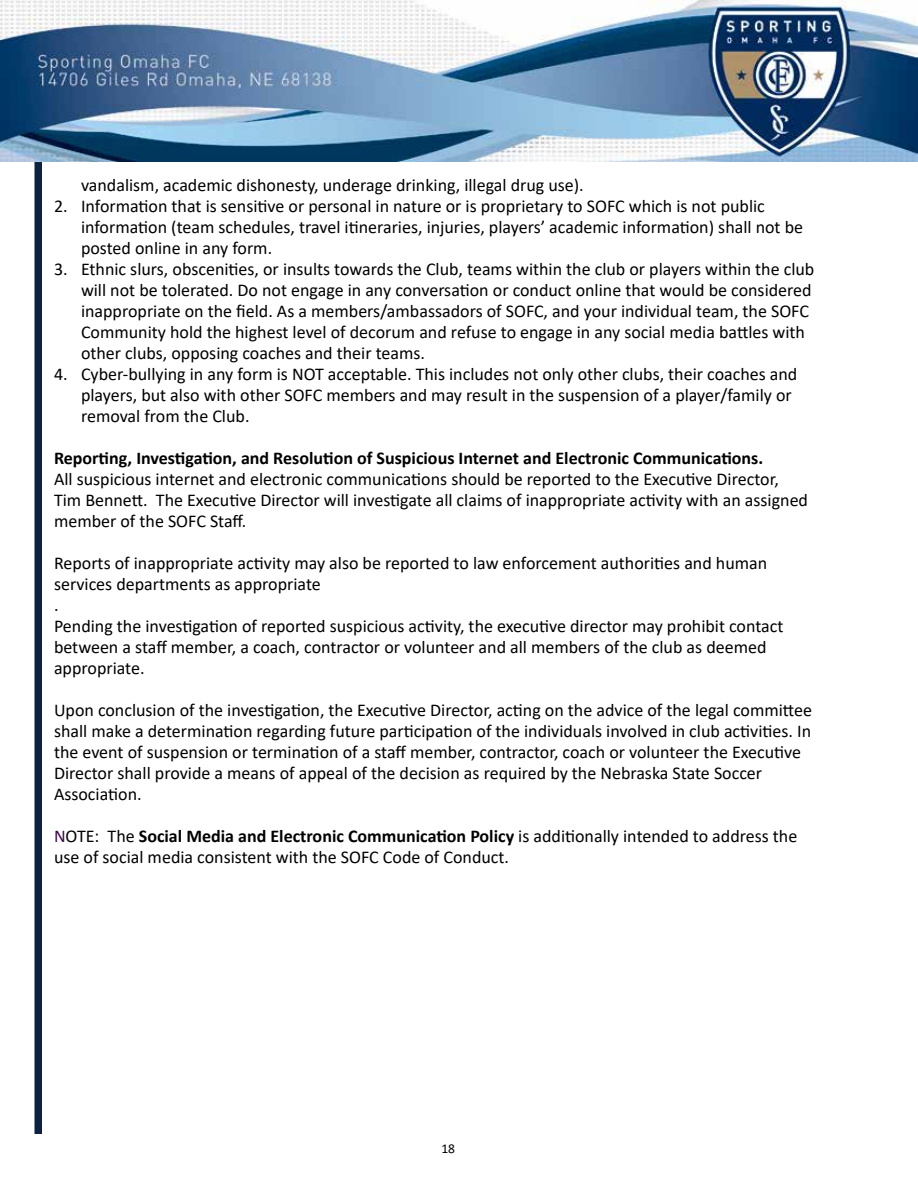
<style>
.page{position:relative;width:918px;height:1188px;background:#fff}
.page>*{position:absolute;margin:0;border:0;box-sizing:border-box;transform-origin:0 0}
.t1{font:18px/21px "Calibri";color:#000}
.t2{font:700 18px "Calibri";color:#000}
.t3{font:13.5px "Calibri";color:#000}
.s1{color:#3c0a49}
.s2{font-weight:700}
</style>
<div class="page">
<div style="left:34px;top:136px;width:8px;height:998px;background:#0d2240"></div>
<img style="left:0;top:0;width:918px;height:162px">
<p class="t1" style="left:81px;top:174px;width:504px">vandalism, academic dishonesty, underage drinking, illegal drug use).</p>
<p class="t1" style="left:81px;top:195px;width:724px;text-indent:-27px">2. Information that is sensitive or personal in nature or is proprietary to SOFC which is not public information (team schedules, travel itineraries, injuries, players’ academic information) shall not be posted online in any form.</p>
<p class="t1" style="left:81px;top:258px;width:735px;text-indent:-27px">3. Ethnic slurs, obscenities, or insults towards the Club, teams within the club or players within the club will not be tolerated. Do not engage in any conversation or conduct online that would be considered inappropriate on the field. As a members/ambassadors of SOFC, and your individual team, the SOFC Community hold the highest level of decorum and refuse to engage in any social media battles with other clubs, opposing coaches and their teams.</p>
<p class="t1" style="left:81px;top:363px;width:718px;text-indent:-27px">4. Cyber-bullying in any form is NOT acceptable. This includes not only other clubs, their coaches and players, but also with other SOFC members and may result in the suspension of a player/family or removal from the Club.</p>
<p class="t2" style="left:54px;top:445px;width:711px">Reporting, Investigation, and Resolution of Suspicious Internet and Electronic Communications.</p>
<p class="t1" style="left:54px;top:468px;width:756px">All suspicious internet and electronic communications should be reported to the Executive Director,<br>Tim Bennett. The Executive Director will investigate all claims of inappropriate activity with an assigned member of the SOFC Staff.</p>
<p class="t1" style="left:54px;top:552px;width:731px">Reports of inappropriate activity may also be reported to law enforcement authorities and human services departments as appropriate<br>.<br>Pending the investigation of reported suspicious activity, the executive director may prohibit contact between a staff member, a coach, contractor or volunteer and all members of the club as deemed appropriate.</p>
<p class="t1" style="left:54px;top:699px;width:760px">Upon conclusion of the investigation, the Executive Director, acting on the advice of the legal committee shall make a determination regarding future participation of the individuals involved in club activities. In the event of suspension or termination of a staff member, contractor, coach or volunteer the Executive Director shall provide a means of appeal of the decision as required by the Nebraska State Soccer Association.</p>
<p class="t1" style="left:54px;top:825px;width:745px"><span class="s1">N</span>OTE: The <span class="s2">Social Media and Electronic Communication Policy</span> is additionally intended to address the use of social media consistent with the SOFC Code of Conduct.</p>
<p class="t3" style="left:441px;top:1139px;width:15px">18</p>
</div>
